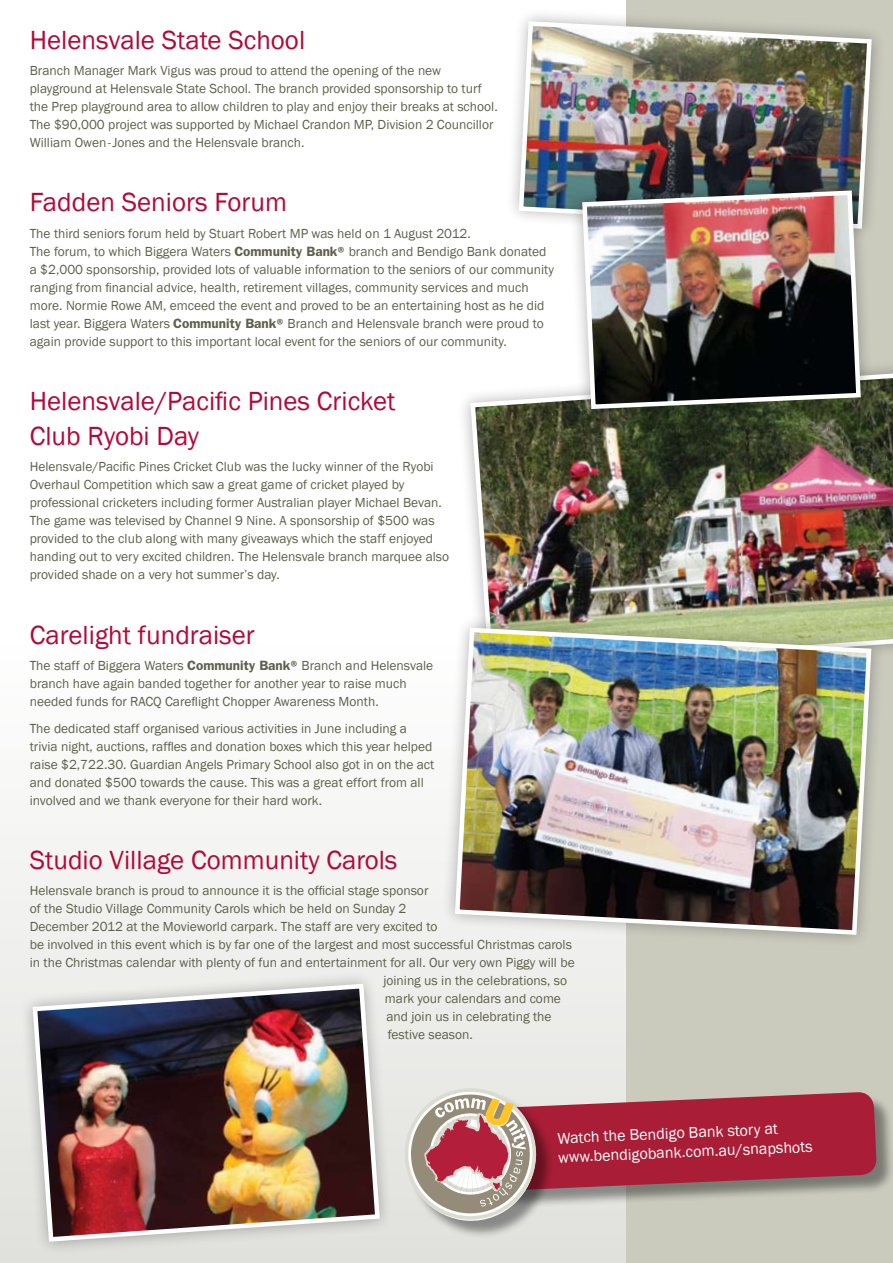
<style>
.page{position:relative;width:893px;height:1263px;background:#fff}
.page>*{position:absolute;margin:0;border:0;box-sizing:border-box;transform-origin:0 0}
.t1{font:27px/34.5px "Franklin Gothic";color:#b30838}
.t2{font:16.05px/19px "Franklin Gothic";color:#fff}
.t3{font:13.5px/18px "Franklin Gothic";color:#5f604b}
.s1{font-weight:600}
</style>
<div class="page">
<div style="left:0;top:636px;width:631px;height:627px;background:linear-gradient(to bottom,#fff,#e0e0dc)"></div>
<div style="left:626px;top:0;width:267px;height:1263px;background:#cacbbd"></div>
<div style="left:492px;top:1094px;width:401px;height:114px;background:#000;opacity:.4"></div>
<div style="left:407px;top:1090px;width:148px;height:149px;background:#000;opacity:.4"></div>
<svg style="left:405px;top:1087px;width:472px;height:135px"></svg>
<div style="left:504px;top:6px;width:380px;height:235px;background:#000;opacity:.3"></div>
<img style="left:516px;top:19px;width:358px;height:212px">
<div style="left:456px;top:357px;width:437px;height:327px;background:#000;opacity:.3"></div>
<img style="left:468px;top:369px;width:425px;height:305px">
<div style="left:440px;top:613px;width:444px;height:335px;background:#000;opacity:.3"></div>
<img style="left:453px;top:625px;width:421px;height:312px">
<div style="left:18px;top:969px;width:374px;height:285px;background:#e7e7e4"></div>
<img style="left:30px;top:981px;width:352px;height:263px">
<div style="left:567px;top:176px;width:306px;height:246px;background:#000;opacity:.3"></div>
<img style="left:580px;top:188px;width:283px;height:223px">
<h1 class="t1" style="left:30px;top:23px;width:277px">Helensvale State School</h1>
<p class="t3" style="left:30px;top:62px;width:469px">Branch Manager Mark Vigus was proud to attend the opening of the new playground at Helensvale State School. The branch provided sponsorship to turf the Prep playground area to allow children to play and enjoy their breaks at school.<br>The $90,000 project was supported by Michael Crandon MP, Division 2 Councillor William Owen-Jones and the Helensvale branch.</p>
<h1 class="t1" style="left:30px;top:186px;width:259px">Fadden Seniors Forum</h1>
<p class="t3" style="left:30px;top:225px;width:526px">The third seniors forum held by Stuart Robert MP was held on 1 August 2012.<br>The forum, to which Biggera Waters <span class="s1">Community Bank®</span> branch and Bendigo Bank donated a $2,000 sponsorship, provided lots of valuable information to the seniors of our community ranging from financial advice, health, retirement villages, community services and much more. Normie Rowe AM, emceed the event and proved to be an entertaining host as he did last year. Biggera Waters <span class="s1">Community Bank®</span> Branch and Helensvale branch were proud to again provide support to this important local event for the seniors of our community.</p>
<h1 class="t1" style="left:30px;top:385px;width:367px">Helensvale/Pacific Pines Cricket<br>Club Ryobi Day</h1>
<p class="t3" style="left:30px;top:458px;width:421px">Helensvale/Pacific Pines Cricket Club was the lucky winner of the Ryobi Overhaul Competition which saw a great game of cricket played by professional cricketers including former Australian player Michael Bevan.<br>The game was televised by Channel 9 Nine. A sponsorship of $500 was provided to the club along with many giveaways which the staff enjoyed handing out to very excited children. The Helensvale branch marquee also provided shade on a very hot summer’s day.</p>
<h1 class="t1" style="left:30px;top:618px;width:226px">Carelight fundraiser</h1>
<p class="t3" style="left:30px;top:657px;width:405px">The staff of Biggera Waters <span class="s1">Community Bank®</span> Branch and Helensvale branch have again banded together for another year to raise much needed funds for RACQ Careflight Chopper Awareness Month.</p>
<p class="t3" style="left:30px;top:719px;width:406px">The dedicated staff organised various activities in June including a trivia night, auctions, raffles and donation boxes which this year helped raise $2,722.30. Guardian Angels Primary School also got in on the act and donated $500 towards the cause. This was a great effort from all involved and we thank everyone for their hard work.</p>
<h1 class="t1" style="left:30px;top:843px;width:369px">Studio Village Community Carols</h1>
<p class="t3" style="left:30px;top:882px;width:400px">Helensvale branch is proud to announce it is the official stage sponsor</p>
<p class="t3" style="left:30px;top:900px;width:378px">of the Studio Village Community Carols which be held on Sunday 2</p>
<p class="t3" style="left:30px;top:918px;width:409px">December 2012 at the Movieworld carpark. The staff are very excited to</p>
<p class="t3" style="left:30px;top:936px;width:544px">be involved in this event which is by far one of the largest and most successful Christmas carols</p>
<p class="t3" style="left:30px;top:954px;width:546px">in the Christmas calendar with plenty of fun and entertainment for all. Our very own Piggy will be</p>
<p class="t3" style="left:383px;top:972px;width:185px">joining us in the celebrations, so</p>
<p class="t3" style="left:385px;top:990px;width:178px">mark your calendars and come</p>
<p class="t3" style="left:386px;top:1008px;width:167px">and join us in celebrating the</p>
<p class="t3" style="left:388px;top:1026px;width:86px">festive season.</p>
<p class="t2" style="left:557px;top:1128px;width:256px;rotate:-2deg">Watch the Bendigo Bank story at www.bendigobank.com.au/snapshots</p>
</div>
